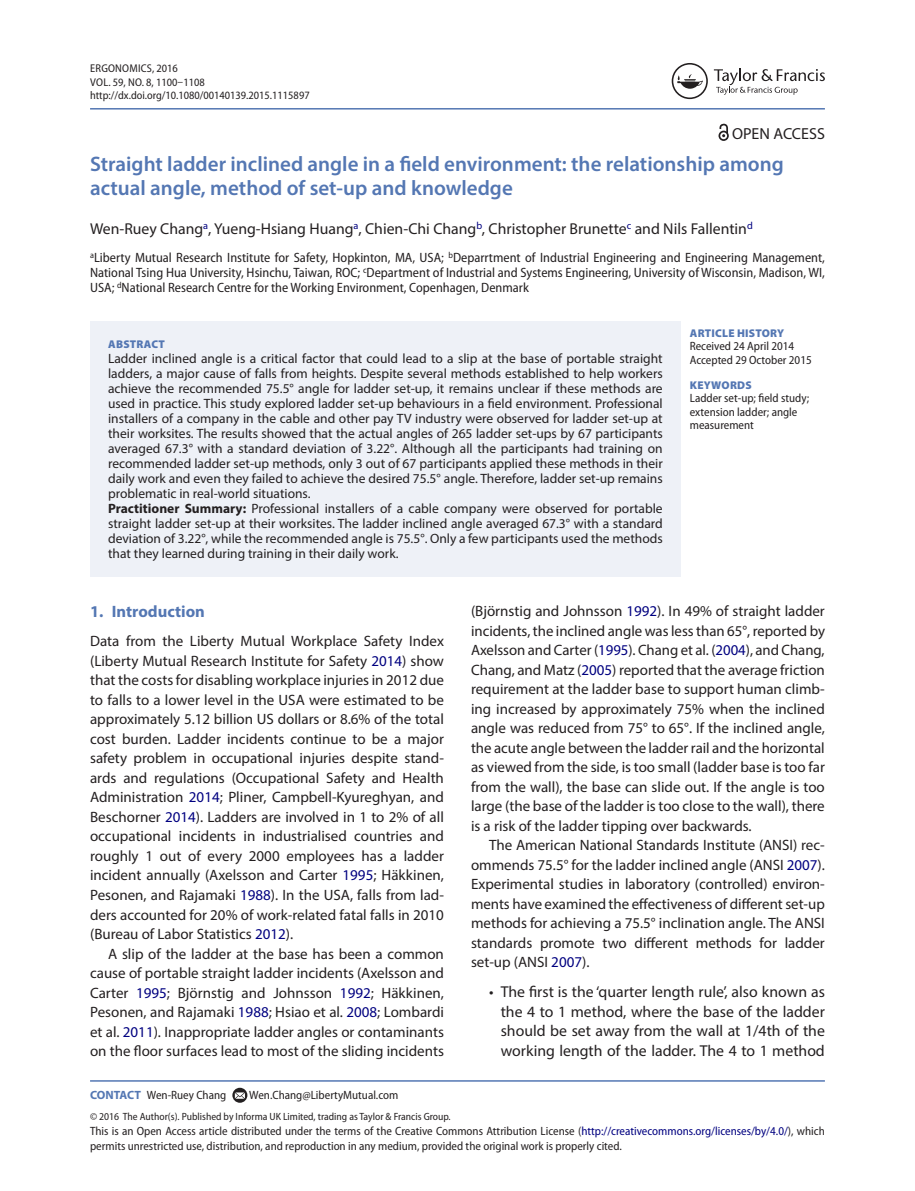
<style>
.page{position:relative;width:915px;height:1191px;background:#fff}
.page>*{position:absolute;margin:0;border:0;box-sizing:border-box;transform-origin:0 0}
.t1{font:600 21px/24px "Myriad Pro";color:#5477b3}
.t2{font:700 16.5px "Myriad Pro";color:#5477b3}
.t3{font:16.05px "Myriad Pro";color:#231f20}
.t4{font:15.75px/19.5px "Myriad Pro";color:#231f20;text-align:justify}
.t5{font:15px/19.5px "Myriad Pro";color:#231f20;text-align:justify}
.t6{font:13.5px/15px "Myriad Pro";color:#231f20}
.t7{font:semi-condensed 13.5px/15px "Myriad Pro";color:#231f20;text-align:justify}
.t8{font:semi-condensed 12px/13.5px "Myriad Pro";color:#231f20}
.t9{font:semi-condensed 11.25px/13.5px "Myriad Pro";color:#231f20}
.t10{font:900 11.25px "Myriad Pro";letter-spacing:.02em;color:#5477b3}
.t11{font:semi-condensed 10.5px "Myriad Pro";color:#231f20}
.s1{font-weight:700}
.s2{color:#000080}
.s3{font-weight:700;font-stretch:normal;color:#5477b3}
</style>
<div class="page">
<hr style="left:90px;top:108px;width:734px;height:2px;background:#5477b3">
<div style="left:90px;top:322px;width:590px;height:255px;background:#eef1f7"></div>
<hr style="left:90px;top:1080px;width:734px;height:1px;background:#5477b3">
<svg style="left:232px;top:1087px;width:15px;height:15px"></svg>
<svg style="left:235px;top:1092px;width:10px;height:6px"></svg>
<svg style="left:713px;top:69px;width:111px;height:26px"></svg>
<svg style="left:671px;top:63px;width:36px;height:36px"></svg>
<svg style="left:718px;top:124px;width:10px;height:17px"></svg>
<p class="t9" style="left:90px;top:62px;width:221px">Ergonomics, 2016<br>VOL. 59, NO. 8, 1100–1108 http://dx.doi.org/10.1080/00140139.2015.1115897</p>
<p class="t3" style="left:731px;top:123px;width:94px">OPEN ACCESS</p>
<h1 class="t1" style="left:90px;top:151px;width:695px">Straight ladder inclined angle in a field environment: the relationship among actual angle, method of set-up and knowledge</h1>
<p class="t4" style="left:90px;top:219px;width:664px">Wen-Ruey Chang<sup>a</sup>, Yueng-Hsiang Huang<sup>a</sup>, Chien-Chi Chang<sup>b</sup>, Christopher Brunette<sup>c</sup> and Nils Fallentin<sup>d</sup></p>
<p class="t7" style="left:90px;top:250px;width:736px"><sup>a</sup>Liberty Mutual Research Institute for Safety, Hopkinton, MA, USA; <sup>b</sup>Deparrtment of Industrial Engineering and Engineering Management, National Tsing Hua University, Hsinchu, Taiwan, ROC; <sup>c</sup>Department of Industrial and Systems Engineering, University of Wisconsin, Madison, WI, USA; <sup>d</sup>National Research Centre for the Working Environment, Copenhagen, Denmark</p>
<p class="t10" style="left:108px;top:338px;width:58px">ABSTRACT</p>
<p class="t6" style="left:108px;top:351px;width:556px">Ladder inclined angle is a critical factor that could lead to a slip at the base of portable straight ladders, a major cause of falls from heights. Despite several methods established to help workers achieve the recommended 75.5° angle for ladder set-up, it remains unclear if these methods are used in practice. This study explored ladder set-up behaviours in a field environment. Professional installers of a company in the cable and other pay TV industry were observed for ladder set-up at their worksites. The results showed that the actual angles of 265 ladder set-ups by 67 participants averaged 67.3° with a standard deviation of 3.22°. Although all the participants had training on recommended ladder set-up methods, only 3 out of 67 participants applied these methods in their daily work and even they failed to achieve the desired 75.5° angle. Therefore, ladder set-up remains problematic in real-world situations.<br><span class="s1">Practitioner Summary:</span> Professional installers of a cable company were observed for portable straight ladder set-up at their worksites. The ladder inclined angle averaged 67.3° with a standard deviation of 3.22°, while the recommended angle is 75.5°. Only a few participants used the methods that they learned during training in their daily work.</p>
<p class="t10" style="left:689px;top:326px;width:96px">ARTICLE HISTORY</p>
<p class="t8" style="left:689px;top:339px;width:123px">Received 24 April 2014<br>Accepted 29 October 2015</p>
<p class="t10" style="left:689px;top:379px;width:63px">KEYWORDS</p>
<p class="t8" style="left:689px;top:392px;width:121px">Ladder set-up; field study; extension ladder; angle measurement</p>
<p class="t2" style="left:90px;top:601px;width:116px">1. Introduction</p>
<p class="t5" style="left:90px;top:631px;width:355px">Data from the Liberty Mutual Workplace Safety Index (Liberty Mutual Research Institute for Safety <span class="s2">2014</span>) show that the costs for disabling workplace injuries in 2012 due to falls to a lower level in the USA were estimated to be approximately 5.12 billion US dollars or 8.6% of the total cost burden. Ladder incidents continue to be a major safety problem in occupational injuries despite stand&shy;ards and regulations (Occupational Safety and Health Administration <span class="s2">2014</span>; Pliner, Campbell-Kyureghyan, and Beschorner <span class="s2">2014</span>). Ladders are involved in 1 to 2% of all occupational incidents in industrialised countries and roughly 1 out of every 2000 employees has a ladder incident annually (Axelsson and Carter <span class="s2">1995</span>; Häkkinen, Pesonen, and Rajamaki <span class="s2">1988</span>). In the USA, falls from lad&shy;ders accounted for 20% of work-related fatal falls in 2010 (Bureau of Labor Statistics <span class="s2">2012</span>).</p>
<p class="t5" style="left:90px;top:943px;width:355px;text-indent:18px">A slip of the ladder at the base has been a common cause of portable straight ladder incidents (Axelsson and Carter <span class="s2">1995</span>; Björnstig and Johnsson <span class="s2">1992</span>; Häkkinen, Pesonen, and Rajamaki <span class="s2">1988</span>; Hsiao et al. <span class="s2">2008</span>; Lombardi et al. <span class="s2">2011</span>). Inappropriate ladder angles or contaminants on the floor surfaces lead to most of the sliding incidents</p>
<p class="t8" style="left:90px;top:1088px;width:138px"><span class="s3">CONTACT</span> Wen-Ruey Chang</p>
<p class="t8" style="left:249px;top:1088px;width:150px">Wen.Chang@LibertyMutual.com</p>
<p class="t5" style="left:471px;top:601px;width:355px">(Björnstig and Johnsson <span class="s2">1992</span>). In 49% of straight ladder incidents, the inclined angle was less than 65°, reported by Axelsson and Carter (<span class="s2">1995</span>). Chang et al. (<span class="s2">2004</span>), and Chang, Chang, and Matz (<span class="s2">2005</span>) reported that the average friction requirement at the ladder base to support human climb&shy;ing increased by approximately 75% when the inclined angle was reduced from 75° to 65°. If the inclined angle, the acute angle between the ladder rail and the horizontal as viewed from the side, is too small (ladder base is too far from the wall), the base can slide out. If the angle is too large (the base of the ladder is too close to the wall), there is a risk of the ladder tipping over backwards.</p>
<p class="t5" style="left:471px;top:835px;width:355px;text-indent:18px">The American National Standards Institute (ANSI) rec&shy;ommends 75.5° for the ladder inclined angle (ANSI <span class="s2">2007</span>).<br>Experimental studies in laboratory (controlled) environ&shy;ments have examined the effectiveness of different set-up methods for achieving a 75.5° inclination angle. The ANSI standards promote two different methods for ladder set-up (ANSI <span class="s2">2007</span>).</p>
<p class="t4" style="left:500px;top:982px;width:325px;text-indent:-12px">• The first is the ‘quarter length rule’, also known as the 4 to 1 method, where the base of the ladder should be set away from the wall at 1/4th of the working length of the ladder. The 4 to 1 method</p>
<p class="t11" style="left:90px;top:1110px;width:362px">© 2016 The Author(s). Published by Informa UK Limited, trading as Taylor &amp; Francis Group.</p>
<p class="t8" style="left:90px;top:1123px;width:736px;line-height:15px">This is an Open Access article distributed under the terms of the Creative Commons Attribution License (<span class="s2">http://creativecommons.org/licenses/by/4.0/</span>), which permits unrestricted use, distribution, and reproduction in any medium, provided the original work is properly cited.</p>
</div>
